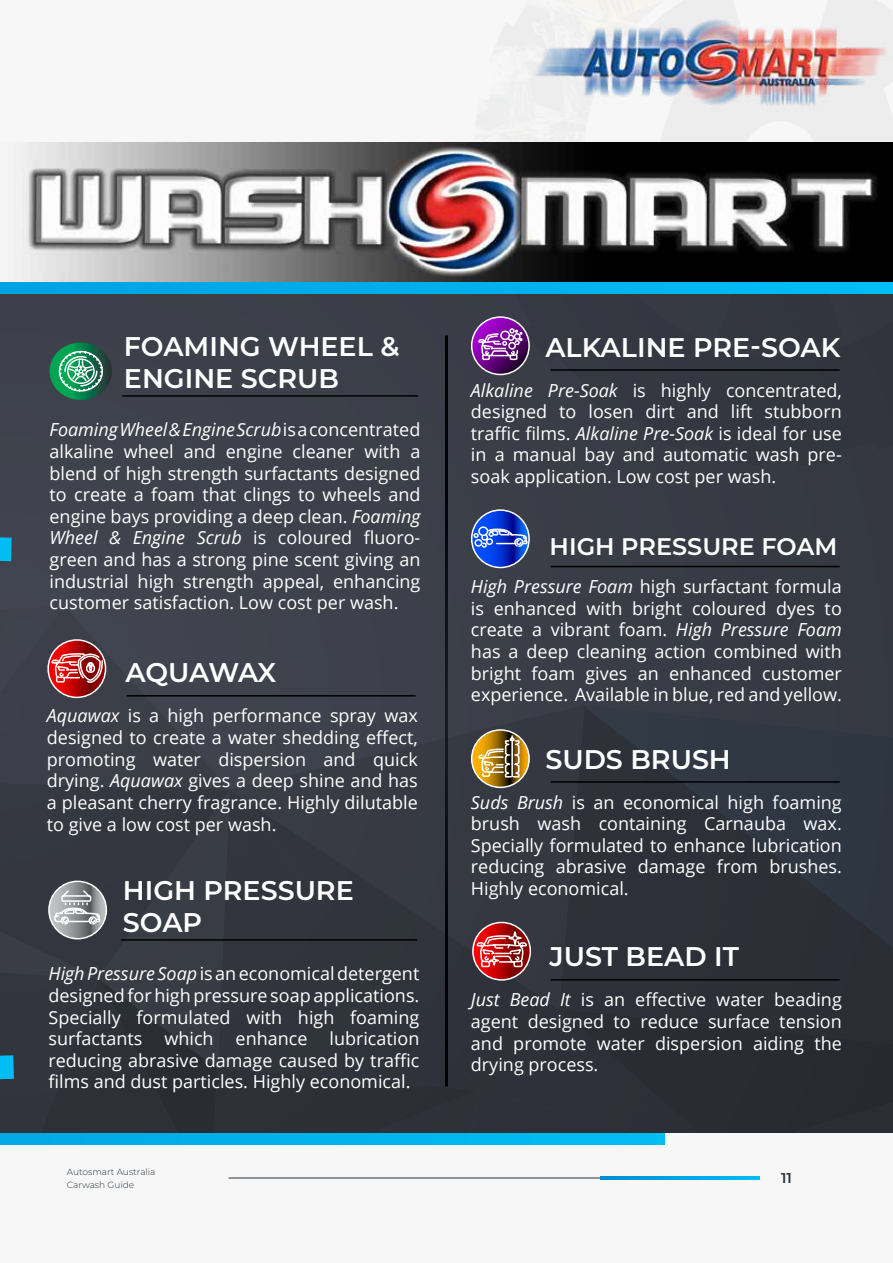
<style>
.page{position:relative;width:893px;height:1263px;background:#f3f3f4}
.page>*{position:absolute;margin:0;border:0;box-sizing:border-box;transform-origin:0 0}
.t1{font:600 27px/32.4px "Montserrat";color:#fff}
.t2{font:600 27px "Montserrat";letter-spacing:-.025em;color:#fff}
.t3{font:600 24px "Montserrat";color:#fff}
.t4{font:18px/21.6px "Open Sans";color:#fff;text-align:justify}
.t5{font:600 14.25px "Montserrat";color:#273138}
.t6{font:300 9px/13.5px "Montserrat";color:#273138}
.s1{font-style:italic}
</style>
<div class="page">
<div style="left:0;top:1133px;width:664px;height:12px;background:#01b3ed"></div>
<div style="left:0;top:294px;width:893px;height:839px;background:#3c4049"></div>
<svg style="left:474px;top:293px;width:419px;height:172px"></svg>
<div style="left:594px;top:293px;width:299px;height:53px;background:#343740"></div>
<img style="left:534px;top:19px;width:357px;height:93px">
<svg style="left:0;top:281px;width:893px;height:12px"></svg>
<hr style="left:122px;top:395px;width:296px;height:2px;background:#000">
<svg style="left:50px;top:342px;width:62px;height:58px"></svg>
<img style="left:23px;top:142px;width:870px;height:139px">
<svg style="left:0;top:537px;width:12px;height:24px"></svg>
<hr style="left:551px;top:369px;width:289px;height:2px;background:#000">
<svg style="left:472px;top:317px;width:57px;height:57px"></svg>
<div style="left:471px;top:316px;width:59px;height:59px;border:2px solid #fff;border-radius:50%"></div>
<svg style="left:477px;top:327px;width:47px;height:34px"></svg>
<hr style="left:551px;top:566px;width:289px;height:1px;background:#000">
<svg style="left:472px;top:510px;width:57px;height:57px"></svg>
<div style="left:471px;top:509px;width:59px;height:59px;border:2px solid #fff;border-radius:50%"></div>
<svg style="left:473px;top:526px;width:55px;height:22px"></svg>
<svg style="left:0;top:639px;width:893px;height:494px"></svg>
<hr style="left:445px;top:335px;width:3px;height:751px;background:#fff">
<hr style="left:229px;top:1178px;width:530px;height:1px;background:#273138">
<svg style="left:600px;top:1177px;width:159px;height:3px"></svg>
<h1 class="t1" style="left:124px;top:329px;width:277px">FOAMING WHEEL &amp;<br>ENGINE SCRUB</h1>
<p class="t4" style="left:50px;top:419px;width:372px"><span class="s1">Foaming Wheel &amp; Engine Scrub</span> is a concentrated alkaline wheel and engine cleaner with a blend of high strength surfactants designed to create a foam that clings to wheels and engine bays providing a deep clean. <span class="s1">Foaming Wheel &amp; Engine Scrub</span> is coloured fluoro&shy;green and has a strong pine scent giving an industrial high strength appeal, enhancing customer satisfaction. Low cost per wash.</p>
<h1 class="t2" style="left:126px;top:654px;width:152px">AQUAWAX</h1>
<p class="t4" style="left:47px;top:705px;width:372px"><span class="s1">Aquawax</span> is a high performance spray wax designed to create a water shedding effect, promoting water dispersion and quick drying. <span class="s1">Aquawax</span> gives a deep shine and has a pleasant cherry fragrance. Highly dilutable to give a low cost per wash.</p>
<h1 class="t1" style="left:545px;top:330px;width:297px">ALKALINE PRE-SOAK</h1>
<p class="t4" style="left:471px;top:379px;width:372px"><span class="s1">Alkaline Pre-Soak</span> is highly concentrated, designed to losen dirt and lift stubborn traffic films. <span class="s1">Alkaline Pre-Soak</span> is ideal for use in a manual bay and automatic wash pre&shy;soak application. Low cost per wash.</p>
<h2 class="t3" style="left:550px;top:529px;width:289px">HIGH PRESSURE FOAM</h2>
<p class="t4" style="left:471px;top:575px;width:372px"><span class="s1">High Pressure Foam</span> high surfactant formula is enhanced with bright coloured dyes to create a vibrant foam. <span class="s1">High Pressure Foam </span>has a deep cleaning action combined with bright foam gives an enhanced customer experience. Available in blue, red and yellow.</p>
<h1 class="t1" style="left:545px;top:742px;width:187px">SUDS BRUSH</h1>
<p class="t4" style="left:471px;top:791px;width:372px"><span class="s1">Suds Brush</span> is an economical high foaming brush wash containing Carnauba wax.<br>Specially formulated to enhance lubrication reducing abrasive damage from brushes.</p>
<h1 class="t1" style="left:123px;top:873px;width:232px">HIGH PRESSURE</h1>
<p class="t4" style="left:471px;top:877px;width:159px">Highly economical.</p>
<h1 class="t1" style="left:123px;top:905px;width:81px">SOAP</h1>
<p class="t4" style="left:48px;top:963px;width:372px"><span class="s1">High Pressure Soap</span> is an economical detergent designed for high pressure soap applications.<br>Specially formulated with high foaming surfactants which enhance lubrication reducing abrasive damage caused by traffic films and dust particles. Highly economical.</p>
<h1 class="t1" style="left:550px;top:939px;width:191px">JUST BEAD IT</h1>
<p class="t4" style="left:471px;top:989px;width:372px"><span class="s1">Just Bead It</span> is an effective water beading agent designed to reduce surface tension and promote water dispersion aiding the drying process.</p>
<p class="t6" style="left:67px;top:1164px;width:90px">Autosmart Australia<br>Carwash Guide</p>
<p class="t5" style="left:781px;top:1168px;width:12px">11</p>
</div>
